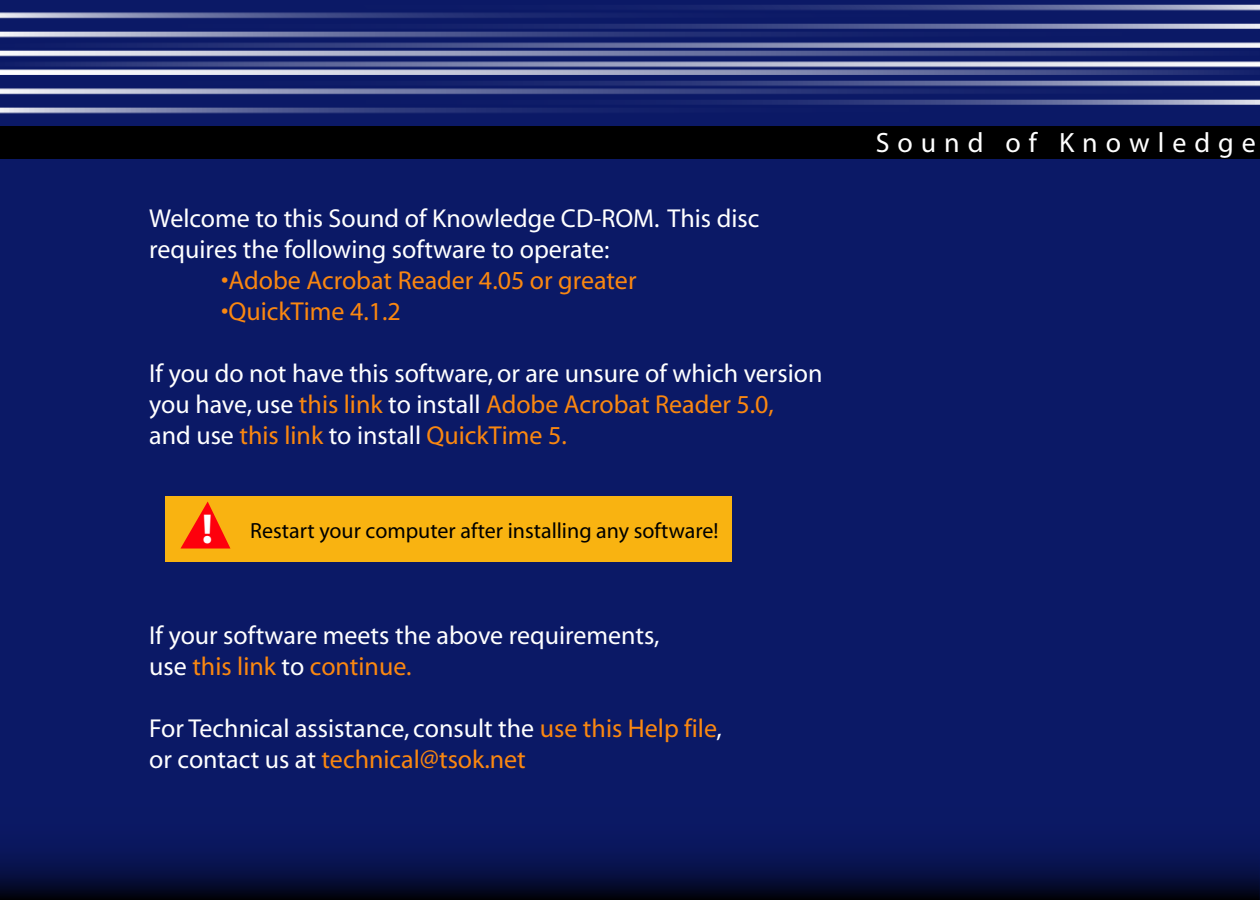
<style>
.page{position:relative;width:1260px;height:900px;background:#fff}
.page>*{position:absolute;margin:0;border:0;box-sizing:border-box;transform-origin:0 0}
.t1{font:28px "Myriad";letter-spacing:.285em;color:#fff}
.t2{font:26px/31px "Myriad";color:#fff}
.t3{font:26px "Myriad";color:#fa8710}
.t4{font:22px "Myriad";color:#000}
.s1{color:#fa8710}
.s2{font-weight:700;font-size:42px;color:#fff}
</style>
<div class="page">
<img style="left:0;top:0;width:1260px;height:900px">
<div style="left:0;top:126px;width:1260px;height:33px;background:#000"></div>
<div style="left:165px;top:497px;width:566px;height:65px;background:#f9b311"></div>
<svg style="left:180px;top:502px;width:50px;height:47px"></svg>
<p class="t2" style="left:149px;top:204px;width:612px">Welcome to this Sound of Knowledge CD-ROM. This disc requires the following software to operate:</p>
<p class="t3" style="left:221px;top:268px;width:417px">•Adobe Acrobat Reader 4.05 or greater</p>
<p class="t3" style="left:221px;top:299px;width:181px">•QuickTime 4.1.2</p>
<p class="t2" style="left:149px;top:359px;width:675px">If you do not have this software, or are unsure of which version you have, use <span class="s1">this link</span> to install <span class="s1">Adobe Acrobat Reader 5.0,<br></span>and use <span class="s1">this link</span> to install <span class="s1">QuickTime 5.</span></p>
<p class="t4" style="left:202px;top:520px;width:518px"><span class="s2">!</span> Restart your computer after installing any software!</p>
<p class="t2" style="left:149px;top:621px;width:512px">If your software meets the above requirements, use <span class="s1">this link</span> to <span class="s1">continue.</span></p>
<p class="t2" style="left:149px;top:714px;width:574px">For Technical assistance, consult the <span class="s1">use this Help file</span>, or contact us at <span class="s1">technical@tsok.net</span></p>
<p class="t1" style="left:876px;top:129px;width:382px">Sound of Knowledge</p>
</div>
